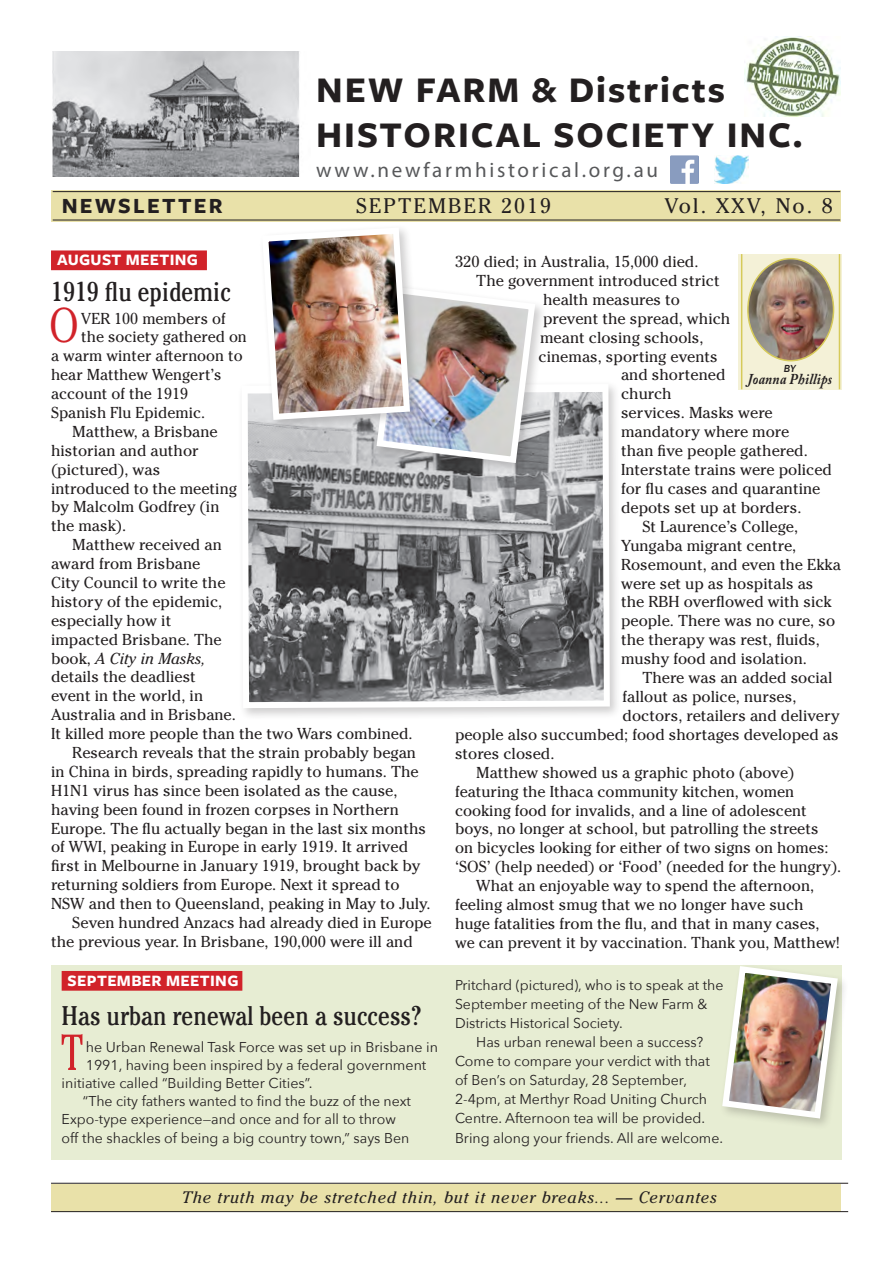
<style>
.page{position:relative;width:893px;height:1263px;background:#fff}
.page>*{position:absolute;margin:0;border:0;box-sizing:border-box;transform-origin:0 0}
.SanSerif_N_letter_Te{font:300 condensed 50.55px "Cheltenham";color:#d1232a}
.Newsletter-text-intr{font:300 condensed 48.6px "Cheltenham";color:#d1232a}
.t1{font:700 37.5px/45px "Freight Sans Pro";letter-spacing:.05em;color:#231f20}
.Headline{font:condensed 27px "Cheltenham";color:#231f20}
.t2{font:700 22.5px "Freight Sans Pro";letter-spacing:.1em;color:#231f20}
.t3{font:21px "Myriad Pro";letter-spacing:.13em;color:#57585a}
.t4{font:21px "Cheltenham";letter-spacing:.1em;color:#231f20}
.Quotation-Bottom_Lin{font:italic 16.5px "Cheltenham";letter-spacing:.05em;color:#231f20}
.Article-REV_AUTHOR{font:700 16.5px "Freight Sans Pro";letter-spacing:.02em;color:#fff}
.Newsletter-text{font:15.75px/18.9px "Cheltenham";color:#231f20}
.Newsletter-text-intr-2{font:15.75px "Cheltenham";color:#231f20}
.Article-REV_AUTHOR-2{font:italic 700 15px "Adobe Caslon Pro";letter-spacing:.02em;color:#231f20;scale:.89 1}
.SanSerif_N_letter_Te-2{font:14.25px/19px "Avenir Next";color:#231f20}
.Article-REV_AUTHOR-3{font:italic 500 10.5px "Franklin Gothic";color:#231f20}
.s1{font-style:italic}
</style>
<div class="page">
<div style="left:51px;top:1184px;width:789px;height:28px;background:#e9e1a9"></div>
<div style="left:51px;top:190px;width:789px;height:31px;background:#e9e1a9"></div>
<hr style="left:53px;top:191px;width:787px;height:1px;background:#231f20">
<hr style="left:53px;top:220px;width:787px;height:1px;background:#231f20">
<img style="left:714px;top:155px;width:34px;height:28px">
<img style="left:671px;top:155px;width:27px;height:28px">
<img style="left:745px;top:36px;width:96px;height:80px">
<div style="left:51px;top:250px;width:156px;height:20px;background:#d1232a"></div>
<img style="left:52px;top:51px;width:248px;height:125px">
<hr style="left:51px;top:1183px;width:797px;height:1px;background:#231f20">
<hr style="left:51px;top:1211px;width:797px;height:1px;background:#231f20">
<div style="left:238px;top:380px;width:384px;height:340px;background:#231f20;opacity:.22"></div>
<svg style="left:239px;top:381px;width:374px;height:330px;background:#929395"></svg>
<div style="left:51px;top:965px;width:791px;height:194px;background:#e7edd3"></div>
<div style="left:62px;top:971px;width:180px;height:20px;background:#d1232a"></div>
<div style="left:719px;top:963px;width:130px;height:167px;background:#231f20;opacity:.22"></div>
<img style="left:719px;top:963px;width:122px;height:159px">
<div style="left:739px;top:254px;width:103px;height:135px;background:#f4f1d7"></div>
<img style="left:748px;top:259px;width:85px;height:102px">
<div style="left:747px;top:258px;width:87px;height:103px;border:2px solid #d6ca59;border-radius:50%"></div>
<hr style="left:741px;top:254px;width:1px;height:135px;background:#d6ca59">
<hr style="left:839px;top:254px;width:1px;height:135px;background:#d6ca59">
<div style="left:373px;top:283px;width:174px;height:192px;background:#231f20;opacity:.22"></div>
<img style="left:259px;top:229px;width:280px;height:237px">
<h3 class="t1" style="left:316px;top:66px;width:488px">NEW FARM &amp; Districts<br>HISTORICAL SOCIETY INC.</h3>
<h3 class="t3" style="left:316px;top:157px;width:343px">www.newfarmhistorical.org.au</h3>
<h3 class="t2" style="left:62px;top:190px;width:162px">NEWSLETTER</h3>
<h3 class="t4" style="left:356px;top:194px;width:196px">SEPTEMBER 2019</h3>
<h3 class="t4" style="left:665px;top:194px;width:169px">Vol. XXV, No. 8</h3>
<p class="Article-REV_AUTHOR" style="left:57px;top:249px;width:143px">AUGUST MEETING</p>
<p class="Headline" style="left:51px;top:275px;width:181px">1919 flu epidemic</p>
<p class="Newsletter-text-intr" style="left:49px;top:297px;width:31px">O</p>
<p class="Newsletter-text-intr-2" style="left:81px;top:309px;width:146px">VER 100 members of</p>
<p class="Newsletter-text" style="left:455px;top:252px;width:245px">320 died; in Australia, 15,000 died.</p>
<p class="Newsletter-text" style="left:476px;top:271px;width:245px">The government introduced strict</p>
<p class="Newsletter-text" style="left:543px;top:290px;width:138px">health measures to</p>
<p class="Newsletter-text" style="left:543px;top:309px;width:189px">prevent the spread, which</p>
<p class="Newsletter-text" style="left:540px;top:328px;width:165px">meant closing schools,</p>
<p class="Newsletter-text" style="left:539px;top:347px;width:181px">cinemas, sporting events</p>
<p class="Newsletter-text" style="left:621px;top:366px;width:106px">and shortened</p>
<p class="Newsletter-text" style="left:621px;top:384px;width:52px">church</p>
<p class="Newsletter-text" style="left:621px;top:403px;width:153px">services. Masks were</p>
<p class="Newsletter-text" style="left:621px;top:422px;width:170px">mandatory where more</p>
<p class="Newsletter-text" style="left:621px;top:441px;width:188px">than five people gathered.</p>
<p class="Newsletter-text" style="left:621px;top:460px;width:212px">Interstate trains were policed</p>
<p class="Newsletter-text" style="left:621px;top:479px;width:201px">for flu cases and quarantine</p>
<p class="Newsletter-text" style="left:621px;top:498px;width:182px">depots set up at borders.</p>
<p class="Newsletter-text" style="left:621px;top:517px;width:221px;text-indent:21px">St Laurence’s College,<br>Yungaba migrant centre,<br>Rosemount, and even the Ekka were set up as hospitals as<br>the RBH overflowed with sick people. There was no cure, so the therapy was rest, fluids, mushy food and isolation.</p>
<p class="Newsletter-text" style="left:642px;top:668px;width:192px">There was an added social</p>
<p class="Newsletter-text" style="left:623px;top:687px;width:175px">fallout as police, nurses,</p>
<p class="Newsletter-text" style="left:623px;top:706px;width:219px">doctors, retailers and delivery</p>
<p class="Newsletter-text" style="left:455px;top:725px;width:385px">people also succumbed; food shortages developed as</p>
<p class="Newsletter-text" style="left:455px;top:744px;width:101px">stores closed.</p>
<p class="Newsletter-text" style="left:455px;top:763px;width:388px;text-indent:21px">Matthew showed us a graphic photo (above) featuring the Ithaca community kitchen, women cooking food for invalids, and a line of adolescent boys, no longer at school, but patrolling the streets<br>on bicycles looking for either of two signs on homes: ‘SOS’ (help needed) or ‘Food’ (needed for the hungry).</p>
<p class="Newsletter-text" style="left:455px;top:876px;width:386px;text-indent:21px">What an enjoyable way to spend the afternoon, feeling almost smug that we no longer have such huge fatalities from the flu, and that in many cases, we can prevent it by vaccination. Thank you, Matthew!</p>
<p class="Newsletter-text-intr-2" style="left:81px;top:328px;width:167px">the society gathered on</p>
<p class="Newsletter-text-intr-2" style="left:51px;top:347px;width:193px">a warm winter afternoon to</p>
<p class="Newsletter-text-intr-2" style="left:51px;top:366px;width:172px">hear Matthew Wengert’s</p>
<p class="Newsletter-text-intr-2" style="left:51px;top:384px;width:139px">account of the 1919</p>
<p class="Newsletter-text-intr-2" style="left:51px;top:403px;width:156px">Spanish Flu Epidemic.</p>
<p class="Newsletter-text" style="left:51px;top:422px;width:188px;text-indent:21px">Matthew, a Brisbane historian and author (pictured), was introduced to the meeting by Malcolm Godfrey (in the mask).</p>
<p class="Newsletter-text" style="left:51px;top:535px;width:363px;text-indent:21px">Matthew received an<br>award from Brisbane<br>City Council to write the<br>history of the epidemic,<br>especially how it<br>impacted Brisbane. The<br>book, <span class="s1">A City in Masks,<br></span>details the deadliest<br>event in the world, in<br>Australia and in Brisbane.<br>It killed more people than the two Wars combined.</p>
<p class="Newsletter-text" style="left:51px;top:743px;width:381px;text-indent:21px">Research reveals that the strain probably began in China in birds, spreading rapidly to humans. The H1N1 virus has since been isolated as the cause, having been found in frozen corpses in Northern Europe. The flu actually began in the last six months of WWI, peaking in Europe in early 1919. It arrived first in Melbourne in January 1919, brought back by returning soldiers from Europe. Next it spread to NSW and then to Queensland, peaking in May to July.</p>
<p class="Newsletter-text" style="left:51px;top:913px;width:382px;text-indent:21px">Seven hundred Anzacs had already died in Europe the previous year. In Brisbane, 190,000 were ill and</p>
<p class="Article-REV_AUTHOR-3" style="left:784px;top:362px;width:13px">BY</p>
<p class="Article-REV_AUTHOR-2" style="left:747px;top:370px;width:97px">Joanna Phillips</p>
<p class="Article-REV_AUTHOR" style="left:68px;top:969px;width:172px">SEPTEMBER MEETING</p>
<p class="Headline" style="left:62px;top:1000px;width:361px">Has urban renewal been a success?</p>
<p class="SanSerif_N_letter_Te" style="left:61px;top:1023px;width:24px">T</p>
<p class="SanSerif_N_letter_Te-2" style="left:86px;top:1037px;width:354px">he Urban Renewal Task Force was set up in Brisbane in</p>
<p class="SanSerif_N_letter_Te-2" style="left:86px;top:1055px;width:342px">1991, having been inspired by a federal government</p>
<p class="SanSerif_N_letter_Te-2" style="left:62px;top:1073px;width:252px">initiative called “Building Better Cities”.</p>
<p class="SanSerif_N_letter_Te-2" style="left:62px;top:1091px;width:351px;line-height:18.1px;text-indent:21px">“The city fathers wanted to find the buzz of the next<br>Expo-type experience—and once and for all to throw off the shackles of being a big country town,” says Ben</p>
<p class="SanSerif_N_letter_Te-2" style="left:455px;top:975px;width:270px">Pritchard (pictured), who is to speak at the<br>September meeting of the New Farm &amp;<br>Districts Historical Society.</p>
<p class="SanSerif_N_letter_Te-2" style="left:455px;top:1032px;width:270px;text-indent:21px">Has urban renewal been a success?<br>Come to compare your verdict with that of Ben’s on Saturday, 28 September, 2-4pm, at Merthyr Road Uniting Church Centre. Afternoon tea will be provided.<br>Bring along your friends. All are welcome.</p>
<p class="Quotation-Bottom_Lin" style="left:182px;top:1188px;width:537px">The truth may be stretched thin, but it never breaks... — Cervantes</p>
</div>
